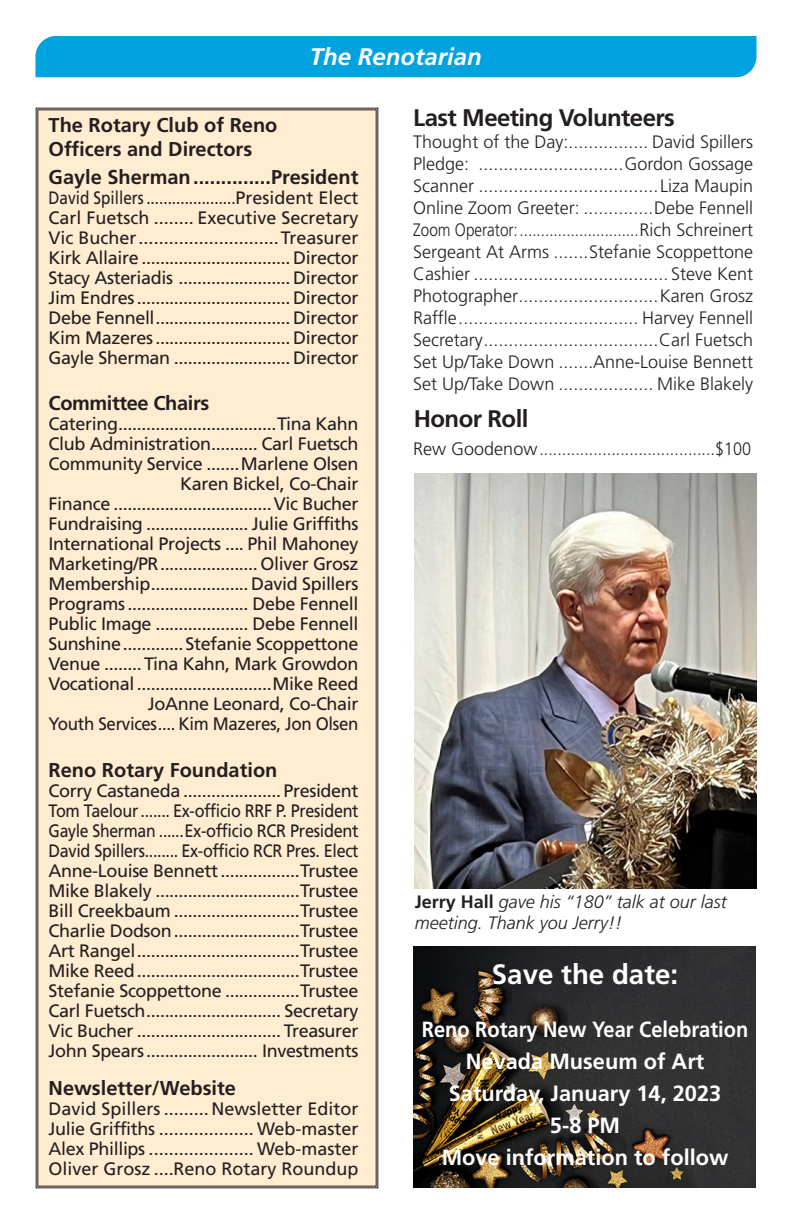
<style>
.page{position:relative;width:792px;height:1224px;background:#fff}
.page>*{position:absolute;margin:0;border:0;box-sizing:border-box;transform-origin:0 0}
.body{font:700 28px "Frutiger LT Std";color:#fff}
.t1{font:700 24px "Frutiger LT Std";letter-spacing:-.025em;color:#231f20}
.t2{font:italic 700 24px "Frutiger LT Std";color:#fff}
.body-2{font:700 22px "Frutiger LT Std";color:#fff}
.body-3{font:700 22px "Frutiger LT Std";color:#fff;scale:.91 1}
.subhead{font:700 20px "Frutiger LT Std";color:#231f20}
.subhead-2{font:700 20px "Frutiger LT Std";letter-spacing:-.02em;color:#231f20}
.t3{font:18px "Frutiger LT Std";letter-spacing:-.02em;color:#231f20}
.body-4{font:300 18px "Frutiger LT Std";color:#231f20}
.t4{font:18px "Frutiger LT Std";color:#231f20}
.t5{font:18px "Frutiger LT Std";letter-spacing:-.02em;color:#231f20;scale:.9 1}
.body-5{font:italic 300 18px/21.6px "Frutiger LT Std";color:#231f20}
.body-6{font:300 18px "Frutiger LT Std";color:#231f20;scale:.85 1}
.t6{font:18px "Frutiger LT Std";color:#231f20;scale:.85 1}
.t7{font:18px "Frutiger LT Std";letter-spacing:-.02em;color:#231f20;scale:.88 1}
.t8{font:18px "Frutiger LT Std";letter-spacing:-.02em;color:#231f20;scale:.94 1}
.s1{font-weight:700;font-style:normal}
</style>
<div class="page">
<div style="left:35px;top:36px;width:722px;height:41px;background:#00a2e0"></div>
<div style="left:36px;top:108px;width:342px;height:1080px;background:#ffecd1"></div>
<img style="left:414px;top:947px;width:342px;height:241px">
<img style="left:414px;top:473px;width:342px;height:415px">
<h2 class="t2" style="left:310px;top:43px;width:174px">The Renotarian</h2>
<p class="subhead" style="left:49px;top:114px;width:230px">The Rotary Club of Reno</p>
<p class="subhead" style="left:49px;top:138px;width:205px">Officers and Directors</p>
<p class="subhead" style="left:49px;top:166px;width:312px">Gayle Sherman..............President</p>
<p class="t6" style="left:49px;top:188px;width:366px">David Spillers .....................President Elect</p>
<p class="t4" style="left:49px;top:208px;width:312px">Carl Fuetsch ........ Executive Secretary</p>
<p class="t4" style="left:49px;top:228px;width:312px">Vic Bucher............................Treasurer</p>
<p class="t3" style="left:49px;top:248px;width:312px">Kirk Allaire ................................ Director</p>
<p class="t3" style="left:49px;top:268px;width:312px">Stacy Asteriadis ........................ Director</p>
<p class="t3" style="left:49px;top:288px;width:312px">Jim Endres ................................. Director</p>
<p class="t3" style="left:49px;top:308px;width:312px">Debe Fennell............................. Director</p>
<p class="t3" style="left:49px;top:328px;width:312px">Kim Mazeres............................. Director</p>
<p class="t3" style="left:49px;top:348px;width:312px">Gayle Sherman ......................... Director</p>
<p class="subhead-2" style="left:49px;top:392px;width:162px">Committee Chairs</p>
<p class="t3" style="left:49px;top:414px;width:312px">Catering..................................Tina Kahn</p>
<p class="t3" style="left:49px;top:434px;width:312px">Club Administration.......... Carl Fuetsch</p>
<p class="t3" style="left:49px;top:454px;width:312px">Community Service .......Marlene Olsen</p>
<p class="t3" style="left:180px;top:474px;width:180px">Karen Bickel, Co-Chair</p>
<p class="t3" style="left:49px;top:494px;width:312px">Finance ..................................Vic Bucher</p>
<p class="t3" style="left:49px;top:514px;width:312px">Fundraising ...................... Julie Griffiths</p>
<p class="t3" style="left:49px;top:534px;width:312px">International Projects .... Phil Mahoney</p>
<p class="t3" style="left:49px;top:554px;width:312px">Marketing/PR..................... Oliver Grosz</p>
<p class="t3" style="left:49px;top:574px;width:312px">Membership..................... David Spillers</p>
<p class="t3" style="left:49px;top:594px;width:312px">Programs .......................... Debe Fennell</p>
<p class="t3" style="left:49px;top:614px;width:312px">Public Image .................... Debe Fennell</p>
<p class="t3" style="left:49px;top:634px;width:312px">Sunshine.............Stefanie Scoppettone</p>
<p class="t3" style="left:49px;top:654px;width:312px">Venue ........Tina Kahn, Mark Growdon</p>
<p class="t3" style="left:49px;top:674px;width:312px">Vocational.............................Mike Reed</p>
<p class="t3" style="left:148px;top:694px;width:212px">JoAnne Leonard, Co-Chair</p>
<p class="t8" style="left:49px;top:714px;width:331px">Youth Services.... Kim Mazeres, Jon Olsen</p>
<p class="subhead" style="left:49px;top:759px;width:230px">Reno Rotary Foundation</p>
<p class="t3" style="left:49px;top:781px;width:312px">Corry Castaneda .....................President</p>
<p class="t5" style="left:49px;top:801px;width:346px">Tom Taelour....... Ex-officio RRF P. President</p>
<p class="t7" style="left:49px;top:821px;width:354px">Gayle Sherman ......Ex-officio RCR President</p>
<p class="t5" style="left:49px;top:841px;width:346px">David Spillers........ Ex-officio RCR Pres. Elect</p>
<p class="t3" style="left:49px;top:861px;width:312px">Anne-Louise Bennett.................Trustee</p>
<p class="t3" style="left:49px;top:881px;width:312px">Mike Blakely ...............................Trustee</p>
<p class="t3" style="left:49px;top:901px;width:312px">Bill Creekbaum ...........................Trustee</p>
<p class="t3" style="left:49px;top:921px;width:312px">Charlie Dodson...........................Trustee</p>
<p class="t3" style="left:49px;top:941px;width:312px">Art Rangel...................................Trustee</p>
<p class="t3" style="left:49px;top:961px;width:312px">Mike Reed...................................Trustee</p>
<p class="t3" style="left:49px;top:981px;width:312px">Stefanie Scoppettone ................Trustee</p>
<p class="t3" style="left:49px;top:1001px;width:312px">Carl Fuetsch............................. Secretary</p>
<p class="t3" style="left:49px;top:1021px;width:312px">Vic Bucher ............................... Treasurer</p>
<p class="t3" style="left:49px;top:1041px;width:312px">John Spears........................ Investments</p>
<p class="subhead" style="left:49px;top:1077px;width:189px">Newsletter/Website</p>
<p class="t4" style="left:49px;top:1099px;width:312px">David Spillers ......... Newsletter Editor</p>
<p class="t3" style="left:49px;top:1119px;width:312px">Julie Griffiths ................... Web-master</p>
<p class="t3" style="left:49px;top:1139px;width:312px">Alex Phillips ..................... Web-master</p>
<p class="t4" style="left:49px;top:1159px;width:312px">Oliver Grosz ....Reno Rotary Roundup</p>
<p class="t1" style="left:413px;top:104px;width:263px">Last Meeting Volunteers</p>
<p class="body-4" style="left:413px;top:132px;width:342px">Thought of the Day:................ David Spillers</p>
<p class="body-4" style="left:413px;top:154px;width:341px">Pledge: .............................Gordon Gossage</p>
<p class="body-4" style="left:413px;top:176px;width:341px">Scanner ....................................Liza Maupin</p>
<p class="body-4" style="left:413px;top:198px;width:341px">Online Zoom Greeter: ..............Debe Fennell</p>
<p class="body-6" style="left:413px;top:220px;width:401px">Zoom Operator:............................Rich Schreinert</p>
<p class="body-4" style="left:413px;top:242px;width:341px">Sergeant At Arms .......Stefanie Scoppettone</p>
<p class="body-4" style="left:413px;top:264px;width:341px">Cashier ....................................... Steve Kent</p>
<p class="body-4" style="left:413px;top:286px;width:341px">Photographer............................Karen Grosz</p>
<p class="body-4" style="left:413px;top:308px;width:341px">Raffle.................................... Harvey Fennell</p>
<p class="body-4" style="left:413px;top:330px;width:341px">Secretary...................................Carl Fuetsch</p>
<p class="body-4" style="left:413px;top:352px;width:341px">Set Up/Take Down .......Anne-Louise Bennett</p>
<p class="body-4" style="left:413px;top:374px;width:341px">Set Up/Take Down ................... Mike Blakely</p>
<p class="t1" style="left:414px;top:405px;width:116px">Honor Roll</p>
<p class="body-4" style="left:413px;top:438px;width:340px">Rew Goodenow.......................................$100</p>
<p class="body-5" style="left:415px;top:891px;width:314px"><span class="s1">Jerry Hall</span> gave his “180” talk at our last meeting. Thank you Jerry!!</p>
<p class="body" style="left:492px;top:958px;width:188px">Save the date:</p>
<p class="body-3" style="left:422px;top:1017px;width:360px">Reno Rotary New Year Celebration</p>
<p class="body-2" style="left:466px;top:1049px;width:240px">Nevada Museum of Art</p>
<p class="body-2" style="left:449px;top:1081px;width:274px">Saturday, January 14, 2023</p>
<p class="body-2" style="left:550px;top:1113px;width:72px">5-8 PM</p>
<p class="body-2" style="left:442px;top:1145px;width:288px">Move information to follow</p>
</div>
